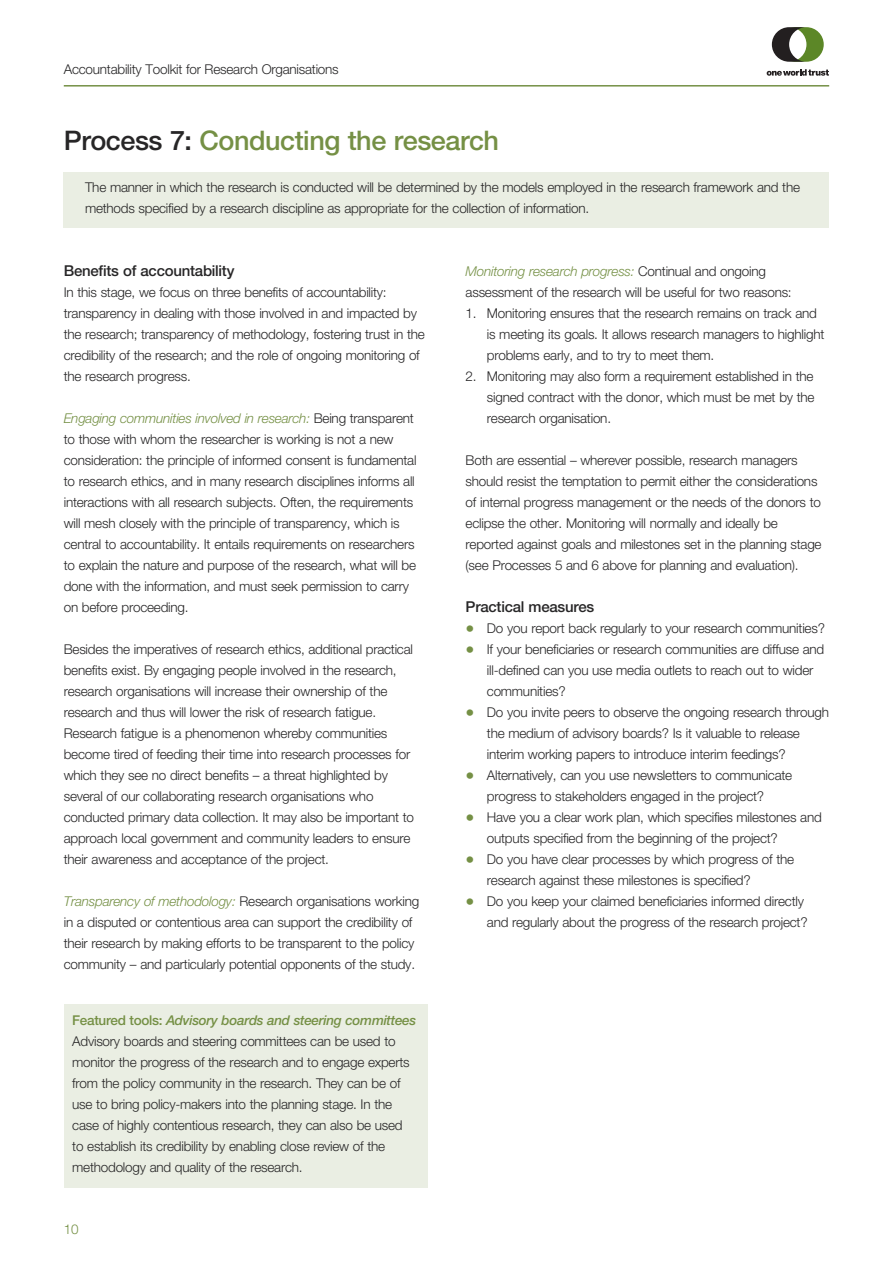
<style>
.page{position:relative;width:893px;height:1263px;background:#fff}
.page>*{position:absolute;margin:0;border:0;box-sizing:border-box;transform-origin:0 0}
.t1{font:500 27px "Helvetica Neue LT Pro";letter-spacing:-.015em;color:#759045}
.t2{font:500 15px "Helvetica Neue LT Pro";letter-spacing:-.015em;color:#272627}
.t3{font:300 13.5px/21px "Helvetica Neue LT Pro";letter-spacing:-.015em;color:#272627}
.t4{font:300 13.5px "Helvetica Neue LT Pro";color:#759045}
.s1{color:#272627}
.s2{font-style:italic;color:#759045}
.s3{font-weight:500;color:#759045}
.s4{font-weight:500;font-style:italic;color:#759045}
.s5{font-size:18px;color:#759045}
</style>
<div class="page">
<hr style="left:64px;top:85px;width:765px;height:2px;background:#759045">
<svg style="left:772px;top:27px;width:52px;height:35px"></svg>
<svg style="left:767px;top:69px;width:62px;height:7px"></svg>
<div style="left:64px;top:172px;width:765px;height:55px;background:#eaeee3"></div>
<div style="left:64px;top:1004px;width:363px;height:183px;background:#eaeee3"></div>
<p class="t3" style="left:64px;top:60px;width:276px">Accountability Toolkit for Research Organisations</p>
<h1 class="t1" style="left:64px;top:131px;width:437px"><span class="s1">Process 7:</span> Conducting the research</h1>
<p class="t3" style="left:85px;top:178px;width:716px">The manner in which the research is conducted will be determined by the models employed in the research framework and the methods specified by a research discipline as appropriate for the collection of information.</p>
<p class="t2" style="left:64px;top:265px;width:172px">Benefits of accountability</p>
<p class="t3" style="left:64px;top:283px;width:363px">In this stage, we focus on three benefits of accountability: transparency in dealing with those involved in and impacted by the research; transparency of methodology, fostering trust in the credibility of the research; and the role of ongoing monitoring of the research progress.</p>
<p class="t3" style="left:64px;top:409px;width:354px"><span class="s2">Engaging communities involved in research:</span> Being transparent to those with whom the researcher is working is not a new consideration: the principle of informed consent is fundamental to research ethics, and in many research disciplines informs all interactions with all research subjects. Often, the requirements will mesh closely with the principle of transparency, which is central to accountability. It entails requirements on researchers to explain the nature and purpose of the research, what will be done with the information, and must seek permission to carry on before proceeding.</p>
<p class="t3" style="left:64px;top:640px;width:352px">Besides the imperatives of research ethics, additional practical benefits exist. By engaging people involved in the research, research organisations will increase their ownership of the research and thus will lower the risk of research fatigue.<br>Research fatigue is a phenomenon whereby communities become tired of feeding their time into research processes for which they see no direct benefits – a threat highlighted by several of our collaborating research organisations who conducted primary data collection. It may also be important to approach local government and community leaders to ensure their awareness and acceptance of the project.</p>
<p class="t3" style="left:64px;top:892px;width:357px"><span class="s2">Transparency of methodology:</span> Research organisations working in a disputed or contentious area can support the credibility of their research by making efforts to be transparent to the policy community – and particularly potential opponents of the study.</p>
<p class="t3" style="left:72px;top:1011px;width:345px"><span class="s3">Featured tools:</span> <span class="s4">Advisory boards and steering committees </span>Advisory boards and steering committees can be used to monitor the progress of the research and to engage experts from the policy community in the research. They can be of use to bring policy-makers into the planning stage. In the case of highly contentious research, they can also be used to establish its credibility by enabling close review of the methodology and quality of the research.</p>
<p class="t4" style="left:64px;top:1224px;width:16px">10</p>
<p class="t3" style="left:466px;top:262px;width:328px"><span class="s2">Monitoring research progress:</span> Continual and ongoing assessment of the research will be useful for two reasons:</p>
<p class="t3" style="left:487px;top:304px;width:339px;text-indent:-21px">1. Monitoring ensures that the research remains on track and is meeting its goals. It allows research managers to highlight problems early, and to try to meet them.</p>
<p class="t3" style="left:487px;top:367px;width:329px;text-align:justify;text-indent:-21px">2. Monitoring may also form a requirement established in the signed contract with the donor, which must be met by the research organisation.</p>
<p class="t3" style="left:466px;top:451px;width:357px">Both are essential – wherever possible, research managers should resist the temptation to permit either the considerations of internal progress management or the needs of the donors to eclipse the other. Monitoring will normally and ideally be reported against goals and milestones set in the planning stage (see Processes 5 and 6 above for planning and evaluation).</p>
<p class="t2" style="left:466px;top:601px;width:130px">Practical measures</p>
<p class="t3" style="left:466px;top:619px;width:361px"><span class="s5">•</span> Do you report back regularly to your research communities?</p>
<p class="t3" style="left:487px;top:640px;width:339px;text-indent:-21px"><span class="s5">•</span> If your beneficiaries or research communities are diffuse and ill-defined can you use media outlets to reach out to wider communities?</p>
<p class="t3" style="left:487px;top:703px;width:344px;text-indent:-21px"><span class="s5">•</span> Do you invite peers to observe the ongoing research through the medium of advisory boards? Is it valuable to release interim working papers to introduce interim feedings?</p>
<p class="t3" style="left:466px;top:766px;width:328px;text-align:center"><span class="s5">•</span> Alternatively, can you use newsletters to communicate progress to stakeholders engaged in the project?</p>
<p class="t3" style="left:487px;top:808px;width:336px;text-indent:-21px"><span class="s5">•</span> Have you a clear work plan, which specifies milestones and outputs specified from the beginning of the project?</p>
<p class="t3" style="left:487px;top:850px;width:309px;text-indent:-21px"><span class="s5">•</span> Do you have clear processes by which progress of the research against these milestones is specified?</p>
<p class="t3" style="left:466px;top:892px;width:343px;text-align:right"><span class="s5">•</span> Do you keep your claimed beneficiaries informed directly and regularly about the progress of the research project?</p>
</div>
